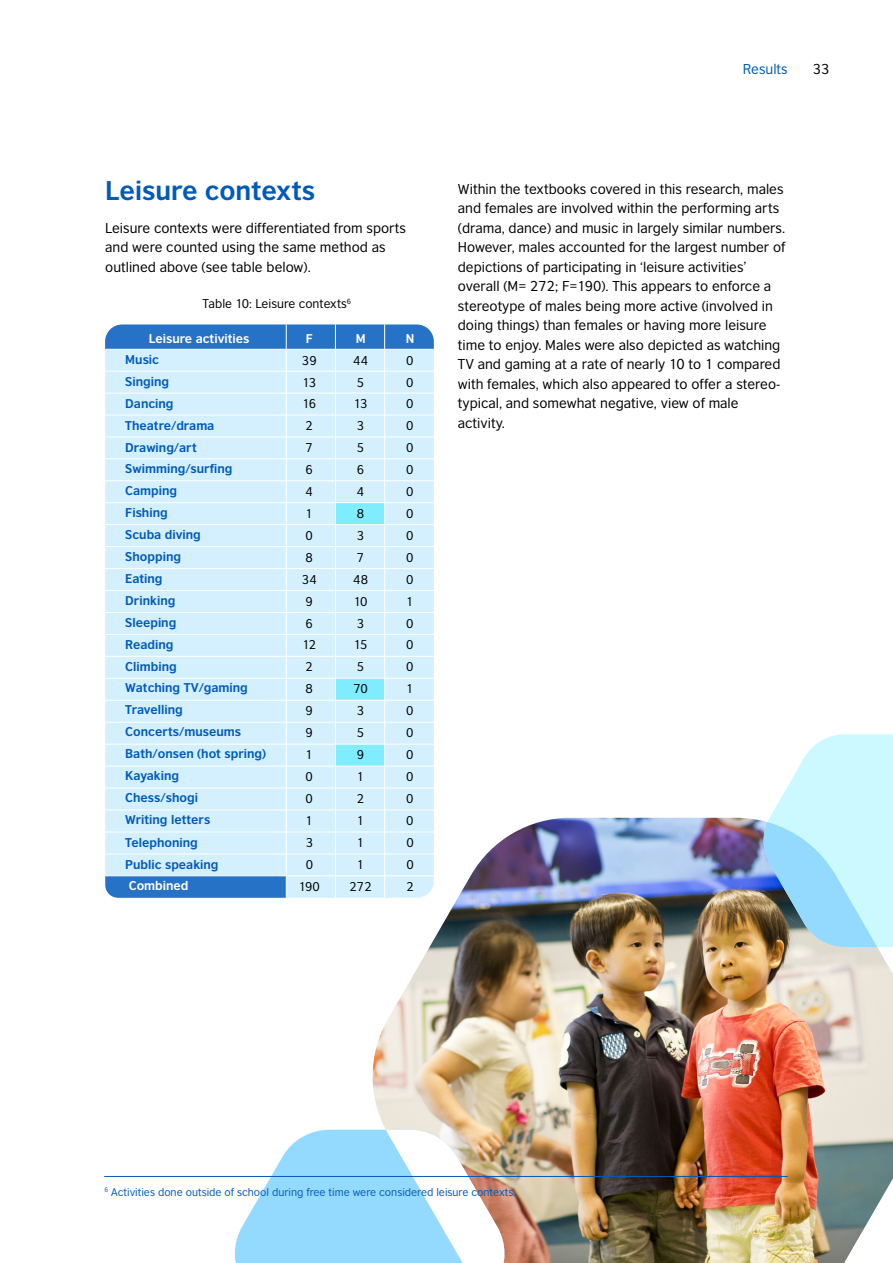
<style>
.page{position:relative;width:893px;height:1263px;background:#fff}
.page>*{position:absolute;margin:0;border:0;box-sizing:border-box;transform-origin:0 0}
.t1{font:700 25.5px "British Council Sans";color:#005abb}
.t2{font:13.5px/19.5px "British Council Sans";color:#000}
.t3{font:13.5px "British Council Sans";color:#005abb}
.t4{font:700 12px/21.9px "British Council Sans";color:#005abb}
.t5{font:12px/21.9px "British Council Sans";color:#000;text-align:center}
.t6{font:700 12px "British Council Sans";color:#fff}
.t7{font:12px/21.9px "British Council Sans";letter-spacing:-.06em;color:#000;text-align:center}
.t8{font:10.5px "British Council Sans";color:#005abb}
</style>
<div class="page">
<div style="left:105px;top:324px;width:329px;height:574px;background:#d4f0ff;border-radius:17px"></div>
<div style="left:335px;top:503px;width:50px;height:22px;background:#80edff"></div>
<div style="left:335px;top:744px;width:50px;height:22px;background:#80edff"></div>
<div style="left:335px;top:678px;width:50px;height:22px;background:#80edff"></div>
<svg style="left:105px;top:324px;width:329px;height:25px;background:#2f78c8"></svg>
<hr style="left:105px;top:459px;width:329px;height:1px;background:#fff">
<hr style="left:105px;top:437px;width:329px;height:1px;background:#fff">
<hr style="left:105px;top:371px;width:329px;height:1px;background:#fff">
<hr style="left:105px;top:393px;width:329px;height:1px;background:#fff">
<hr style="left:105px;top:415px;width:329px;height:1px;background:#fff">
<hr style="left:105px;top:349px;width:329px;height:1px;background:#fff">
<hr style="left:105px;top:480px;width:329px;height:1px;background:#fff">
<hr style="left:105px;top:502px;width:329px;height:1px;background:#fff">
<hr style="left:105px;top:524px;width:329px;height:1px;background:#fff">
<hr style="left:105px;top:546px;width:329px;height:1px;background:#fff">
<hr style="left:105px;top:568px;width:329px;height:1px;background:#fff">
<hr style="left:105px;top:590px;width:329px;height:1px;background:#fff">
<hr style="left:105px;top:612px;width:329px;height:1px;background:#fff">
<hr style="left:105px;top:634px;width:329px;height:1px;background:#fff">
<hr style="left:105px;top:656px;width:329px;height:1px;background:#fff">
<hr style="left:105px;top:678px;width:329px;height:1px;background:#fff">
<hr style="left:105px;top:700px;width:329px;height:1px;background:#fff">
<hr style="left:105px;top:722px;width:329px;height:1px;background:#fff">
<hr style="left:105px;top:744px;width:329px;height:1px;background:#fff">
<hr style="left:105px;top:766px;width:329px;height:1px;background:#fff">
<hr style="left:105px;top:788px;width:329px;height:1px;background:#fff">
<hr style="left:105px;top:810px;width:329px;height:1px;background:#fff">
<hr style="left:384px;top:324px;width:1px;height:508px;background:#fff">
<hr style="left:335px;top:324px;width:1px;height:508px;background:#fff">
<hr style="left:286px;top:324px;width:1px;height:508px;background:#fff">
<img style="left:367px;top:818px;width:526px;height:445px">
<svg style="left:235px;top:1130px;width:272px;height:133px"></svg>
<svg style="left:761px;top:734px;width:132px;height:213px;background:#bae3f0"></svg>
<hr style="left:104px;top:1176px;width:684px;height:1px;background:#005abb">
<svg style="left:105px;top:876px;width:181px;height:22px;background:#2d77c8"></svg>
<hr style="left:105px;top:854px;width:329px;height:1px;background:#fff">
<hr style="left:105px;top:875px;width:329px;height:1px;background:#fff">
<hr style="left:105px;top:832px;width:329px;height:1px;background:#fff">
<hr style="left:384px;top:807px;width:1px;height:91px;background:#fff">
<hr style="left:335px;top:807px;width:1px;height:91px;background:#fff">
<hr style="left:286px;top:807px;width:1px;height:91px;background:#fff">
<h1 class="t1" style="left:105px;top:168px;width:211px">Leisure contexts</h1>
<p class="t2" style="left:105px;top:217px;width:302px">Leisure contexts were differentiated from sports and were counted using the same method as outlined above (see table below).</p>
<p class="t5" style="left:202px;top:292px;width:150px">Table 10: Leisure contexts<sup>6</sup></p>
<p class="t6" style="left:149px;top:328px;width:102px">Leisure activities</p>
<p class="t6" style="left:356px;top:328px;width:11px">M</p>
<p class="t6" style="left:406px;top:328px;width:10px">N</p>
<p class="t4" style="left:125px;top:347px;width:142px">Music<br>Singing<br>Dancing<br>Theatre/drama<br>Drawing/art<br>Swimming/surfing<br>Camping<br>Fishing<br>Scuba diving<br>Shopping<br>Eating<br>Drinking<br>Sleeping<br>Reading<br>Climbing<br>Watching TV/gaming<br>Travelling<br>Concerts/museums<br>Bath/onsen (hot spring)<br>Kayaking<br>Chess/shogi<br>Writing letters</p>
<p class="t7" style="left:353px;top:348px;width:16px">44<br>5<br>13<br>3<br>5<br>6<br>4<br>8<br>3<br>7<br>48<br>10<br>3<br>15<br>5<br>70<br>3<br>5<br>9<br>1<br>2<br>1</p>
<p class="t6" style="left:306px;top:328px;width:9px">F</p>
<p class="t5" style="left:302px;top:348px;width:16px">39<br>13<br>16<br>2<br>7<br>6<br>4<br>1<br>0<br>8<br>34<br>9<br>6<br>12<br>2<br>8<br>9<br>9<br>1<br>0<br>0<br>1</p>
<p class="t5" style="left:406px;top:348px;width:9px;text-align:justify">0<br>0<br>0<br>0<br>0<br>0<br>0<br>0<br>0<br>0<br>0<br>1<br>0<br>0<br>0<br>1<br>0<br>0<br>0<br>0<br>0<br>0</p>
<p class="t4" style="left:125px;top:830px;width:95px">Telephoning<br>Public speaking</p>
<p class="t6" style="left:129px;top:875px;width:61px">Combined</p>
<p class="t5" style="left:299px;top:831px;width:23px">3<br>0<br>190</p>
<p class="t5" style="left:406px;top:831px;width:9px;text-align:justify">0<br>0<br>2</p>
<p class="t5" style="left:350px;top:831px;width:24px">1<br>1<br>272</p>
<p class="t3" style="left:743px;top:58px;width:46px">Results</p>
<p class="t2" style="left:813px;top:58px;width:18px">33</p>
<p class="t2" style="left:458px;top:178px;width:329px">Within the textbooks covered in this research, males and females are involved within the performing arts (drama, dance) and music in largely similar numbers.<br>However, males accounted for the largest number of depictions of participating in ‘leisure activities’ overall (M= 272; F=190). This appears to enforce a stereotype of males being more active (involved in doing things) than females or having more leisure time to enjoy. Males were also depicted as watching TV and gaming at a rate of nearly 10 to 1 compared with females, which also appeared to offer a stereo&shy;typical, and somewhat negative, view of male activity.</p>
<p class="t8" style="left:105px;top:1183px;width:413px"><sup>6</sup> Activities done outside of school during free time were considered leisure contexts.</p>
</div>
